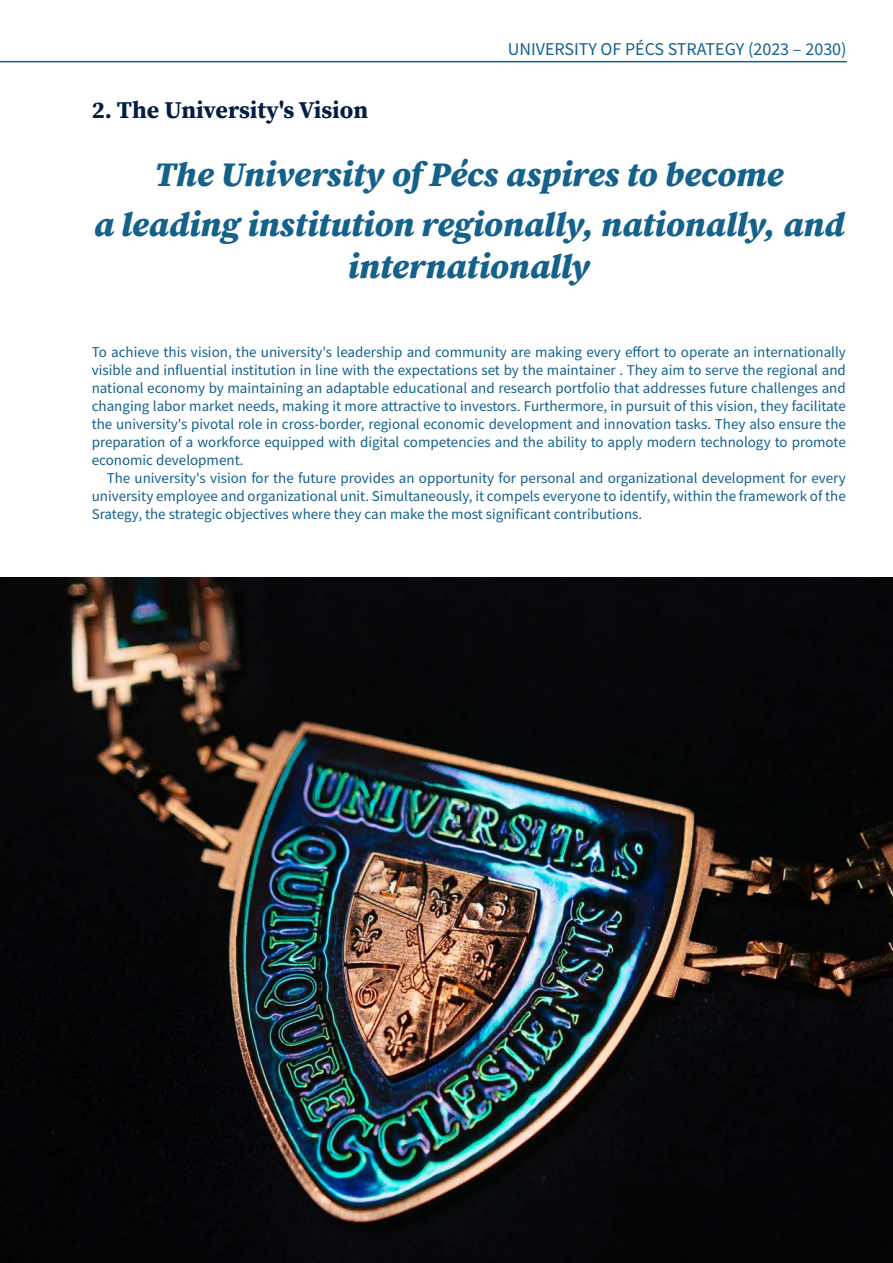
<style>
.page{position:relative;width:893px;height:1263px;background:#fff}
.page>*{position:absolute;margin:0;border:0;box-sizing:border-box;transform-origin:0 0}
.t1{font:italic 900 34.5px/50.4px "Source Serif Pro";color:#14618b;text-align:center}
.t2{font:700 24px "Source Serif Pro";color:#041d44}
.t3{font:18px "Source Sans Pro";color:#14618b}
.t4{font:15px/18px "Source Sans Pro";color:#14618b;text-align:justify}
</style>
<div class="page">
<hr style="left:0;top:61px;width:847px;height:1px;background:#14618b">
<img style="left:0;top:577px;width:893px;height:686px">
<p class="t3" style="left:508px;top:38px;width:340px">UNIVERSITY OF PÉCS STRATEGY (2023 – 2030)</p>
<h2 class="t2" style="left:92px;top:94px;width:278px">2. The University's Vision</h2>
<h1 class="t1" style="left:93px;top:150px;width:752px">The University of Pécs aspires to become<br>a leading institution regionally, nationally, and</h1>
<h1 class="t1" style="left:348px;top:242px;width:244px">internationally</h1>
<p class="t4" style="left:92px;top:343px;width:756px">To achieve this vision, the university's leadership and community are making every effort to operate an internationally visible and influential institution in line with the expectations set by the maintainer . They aim to serve the regional and national economy by maintaining an adaptable educational and research portfolio that addresses future challenges and changing labor market needs, making it more attractive to investors. Furthermore, in pursuit of this vision, they facilitate the university's pivotal role in cross-border, regional economic development and innovation tasks. They also ensure the preparation of a workforce equipped with digital competencies and the ability to apply modern technology to promote economic development.</p>
<p class="t4" style="left:92px;top:469px;width:756px;text-indent:15px">The university's vision for the future provides an opportunity for personal and organizational development for every university employee and organizational unit. Simultaneously, it compels everyone to identify, within the framework of the Srategy, the strategic objectives where they can make the most significant contributions.</p>
</div>
